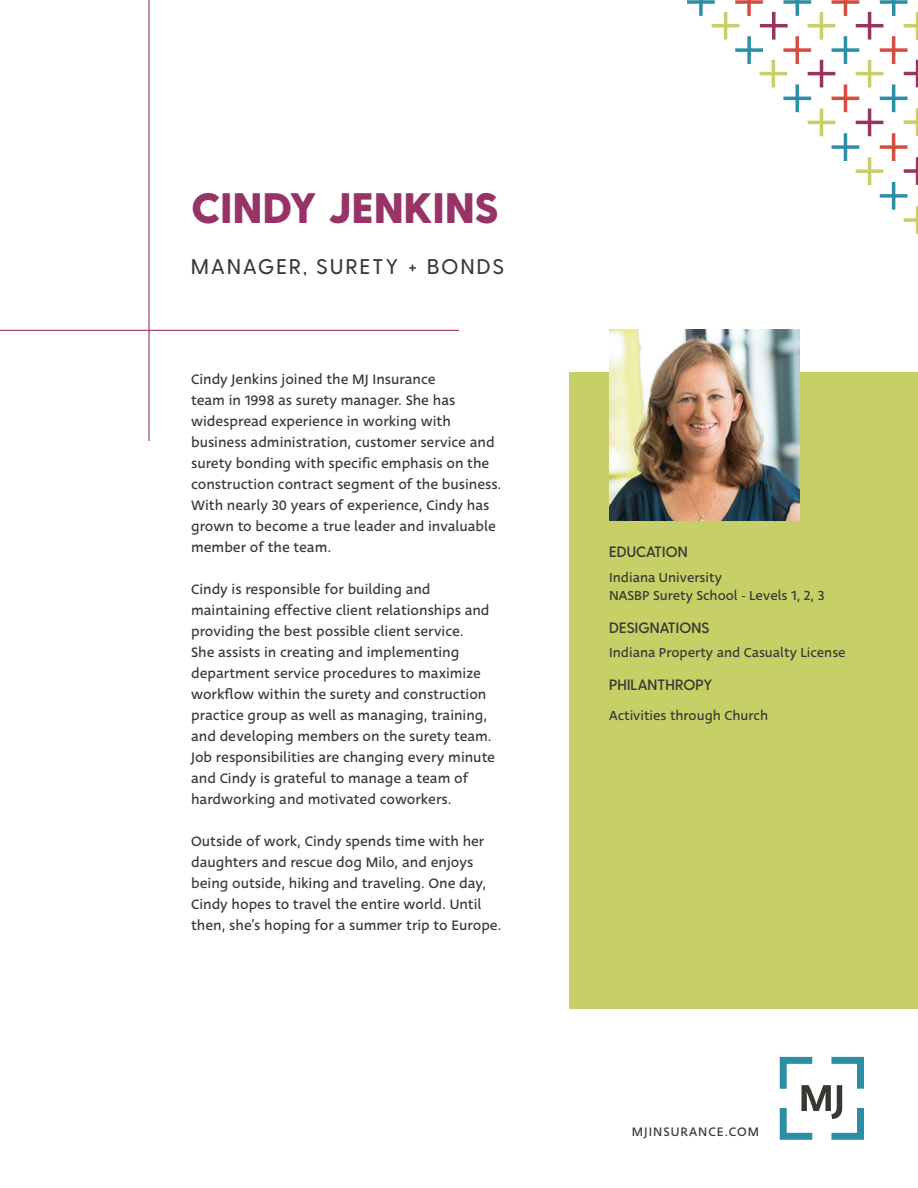
<style>
.page{position:relative;width:918px;height:1188px;background:#fff}
.page>*{position:absolute;margin:0;border:0;box-sizing:border-box;transform-origin:0 0}
.t1{font:800 42.6px "Greycliff CF";letter-spacing:.01em;color:#983367}
.t2{font:500 21.3px "Greycliff CF";letter-spacing:.11em;color:#3a3833}
.t3{font:15px/21px "Deva Ideal";color:#3a3833}
.t4{font:600 15px "Greycliff CF";letter-spacing:.01em;color:#3a3833}
.t5{font:14.25px/18px "Deva Ideal";color:#393936}
.t6{font:13.5px "Deva Ideal";letter-spacing:.075em;color:#3a3833}
</style>
<div class="page">
<div style="left:569px;top:373px;width:349px;height:636px;background:#c7cf67"></div>
<svg style="left:687px;top:0;width:231px;height:234px"></svg>
<img style="left:609px;top:330px;width:191px;height:190px">
<hr style="left:0;top:330px;width:459px;height:1px;background:#983367">
<hr style="left:148px;top:0;width:2px;height:441px;background:#983367">
<svg style="left:780px;top:1057px;width:84px;height:83px"></svg>
<h1 class="t1" style="left:191px;top:182px;width:309px">CINDY JENKINS</h1>
<h2 class="t2" style="left:191px;top:254px;width:314px">MANAGER, SURETY + BONDS</h2>
<p class="t3" style="left:191px;top:369px;width:312px">Cindy Jenkins joined the MJ Insurance<br>team in 1998 as surety manager. She has widespread experience in working with business administration, customer service and surety bonding with specific emphasis on the construction contract segment of the business.<br>With nearly 30 years of experience, Cindy has grown to become a true leader and invaluable member of the team.</p>
<p class="t3" style="left:191px;top:579px;width:305px">Cindy is responsible for building and maintaining effective client relationships and providing the best possible client service.<br>She assists in creating and implementing department service procedures to maximize workflow within the surety and construction practice group as well as managing, training, and developing members on the surety team.<br>Job responsibilities are changing every minute and Cindy is grateful to manage a team of hardworking and motivated coworkers.</p>
<p class="t3" style="left:191px;top:831px;width:312px">Outside of work, Cindy spends time with her daughters and rescue dog Milo, and enjoys being outside, hiking and traveling. One day, Cindy hopes to travel the entire world. Until then, she’s hoping for a summer trip to Europe.</p>
<p class="t4" style="left:609px;top:543px;width:80px">EDUCATION</p>
<p class="t5" style="left:609px;top:568px;width:217px">Indiana University<br>NASBP Surety School - Levels 1, 2, 3</p>
<p class="t4" style="left:609px;top:619px;width:102px">DESIGNATIONS</p>
<p class="t5" style="left:609px;top:644px;width:238px">Indiana Property and Casualty License</p>
<p class="t4" style="left:609px;top:676px;width:104px">PHILANTHROPY</p>
<p class="t5" style="left:609px;top:706px;width:160px">Activities through Church</p>
<p class="t6" style="left:632px;top:1124px;width:129px">MJINSURANCE.COM</p>
</div>
